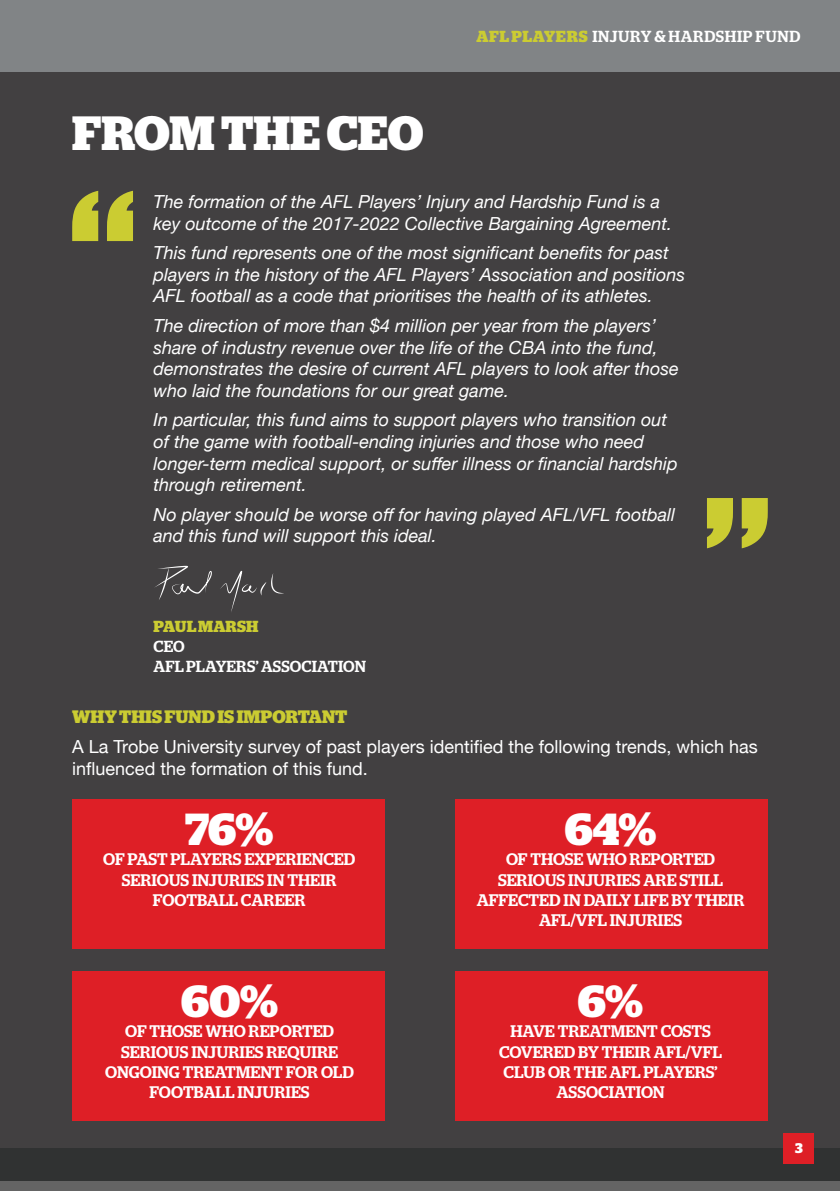
<style>
.page{position:relative;width:840px;height:1191px;background:#fff}
.page>*{position:absolute;margin:0;border:0;box-sizing:border-box;transform-origin:0 0}
.GC{font:700 48px "Stag";color:#fff}
.GC-2{font:700 44.8px "Stag";color:#fff}
.GC-3{font:italic 18px/21.6px "Helvetica Neue";color:#fff}
.GC-4{font:18px/21.6px "Helvetica Neue";color:#fff}
.GC-5{font:700 18px "Stag";color:#cbcc32}
.GC-6{font:500 16.8px/20.4px "Stag";color:#fff;text-align:center}
.Body_Copy_Stag_No_In{font:500 16px "Stag";letter-spacing:.04em;color:#fff}
.Body_Copy_Stag_No_In-2{font:500 16px "Stag";letter-spacing:.01em;color:#fff}
.Body_Copy_Stag_No_In-3{font:700 16px/20px "Stag";letter-spacing:.005em;color:#cbcc32}
.Section_Heading{font:700 14px "Stag";color:#fff}
.s1{font-weight:700;color:#cbcc32}
.s2{font-weight:500;color:#fff}
</style>
<div class="page">
<div style="left:0;top:0;width:839px;height:1191px;background:#424041"></div>
<div style="left:72px;top:799px;width:313px;height:149px;background:#de1f26"></div>
<div style="left:455px;top:799px;width:312px;height:149px;background:#de1f26"></div>
<div style="left:72px;top:971px;width:313px;height:149px;background:#de1f26"></div>
<div style="left:455px;top:971px;width:312px;height:149px;background:#de1f26"></div>
<svg style="left:72px;top:191px;width:61px;height:50px"></svg>
<svg style="left:707px;top:498px;width:60px;height:50px"></svg>
<svg style="left:154px;top:566px;width:58px;height:34px"></svg>
<svg style="left:220px;top:571px;width:64px;height:41px"></svg>
<div style="left:0;top:1148px;width:839px;height:32px;background:#303232"></div>
<div style="left:0;top:1180px;width:839px;height:11px;background:#646464"></div>
<div style="left:783px;top:1133px;width:30px;height:30px;background:#de1f26"></div>
<div style="left:0;top:0;width:839px;height:72px;background:#818486"></div>
<p class="GC" style="left:72px;top:106px;width:353px">FROM THE CEO</p>
<p class="Body_Copy_Stag_No_In" style="left:476px;top:27px;width:325px"><span class="s1">AFL PLAYERS</span> INJURY &amp; HARDSHIP FUND</p>
<p class="GC-3" style="left:153px;top:192px;width:519px">The formation of the AFL Players’ Injury and Hardship Fund is a key outcome of the 2017-2022 Collective Bargaining Agreement.</p>
<p class="GC-3" style="left:153px;top:243px;width:533px">This fund represents one of the most significant benefits for past players in the history of the AFL Players’ Association and positions<br>AFL football as a code that prioritises the health of its athletes.</p>
<p class="GC-3" style="left:153px;top:316px;width:526px">The direction of more than $4 million per year from the players’ share of industry revenue over the life of the CBA into the fund, demonstrates the desire of current AFL players to look after those who laid the foundations for our great game.</p>
<p class="GC-3" style="left:153px;top:410px;width:525px">In particular, this fund aims to support players who transition out of the game with football-ending injuries and those who need longer-term medical support, or suffer illness or financial hardship through retirement.</p>
<p class="GC-3" style="left:153px;top:504px;width:523px">No player should be worse off for having played AFL/VFL football and this fund will support this ideal.</p>
<p class="Body_Copy_Stag_No_In-3" style="left:153px;top:616px;width:106px">PAUL MARSH<br><span class="s2">CEO</span></p>
<p class="Body_Copy_Stag_No_In-2" style="left:153px;top:656px;width:214px">AFL PLAYERS’ ASSOCIATION</p>
<p class="GC-5" style="left:72px;top:706px;width:276px">WHY THIS FUND IS IMPORTANT</p>
<p class="GC-4" style="left:72px;top:737px;width:686px">A La Trobe University survey of past players identified the following trends, which has influenced the formation of this fund.</p>
<p class="GC-2" style="left:185px;top:802px;width:90px">76%</p>
<p class="GC-6" style="left:103px;top:848px;width:253px">OF PAST PLAYERS EXPERIENCED<br>SERIOUS INJURIES IN THEIR<br>FOOTBALL CAREER</p>
<p class="GC-2" style="left:181px;top:974px;width:98px">60%</p>
<p class="GC-6" style="left:105px;top:1020px;width:250px">OF THOSE WHO REPORTED<br>SERIOUS INJURIES REQUIRE<br>ONGOING TREATMENT FOR OLD<br>FOOTBALL INJURIES</p>
<p class="GC-2" style="left:564px;top:802px;width:93px">64%</p>
<p class="GC-6" style="left:476px;top:848px;width:269px">OF THOSE WHO REPORTED<br>SERIOUS INJURIES ARE STILL<br>AFFECTED IN DAILY LIFE BY THEIR<br>AFL/VFL INJURIES</p>
<p class="GC-2" style="left:577px;top:974px;width:67px">6%</p>
<p class="GC-6" style="left:499px;top:1020px;width:224px">HAVE TREATMENT COSTS<br>COVERED BY THEIR AFL/VFL<br>CLUB OR THE AFL PLAYERS’<br>ASSOCIATION</p>
<p class="Section_Heading" style="left:794px;top:1140px;width:9px">3</p>
</div>
